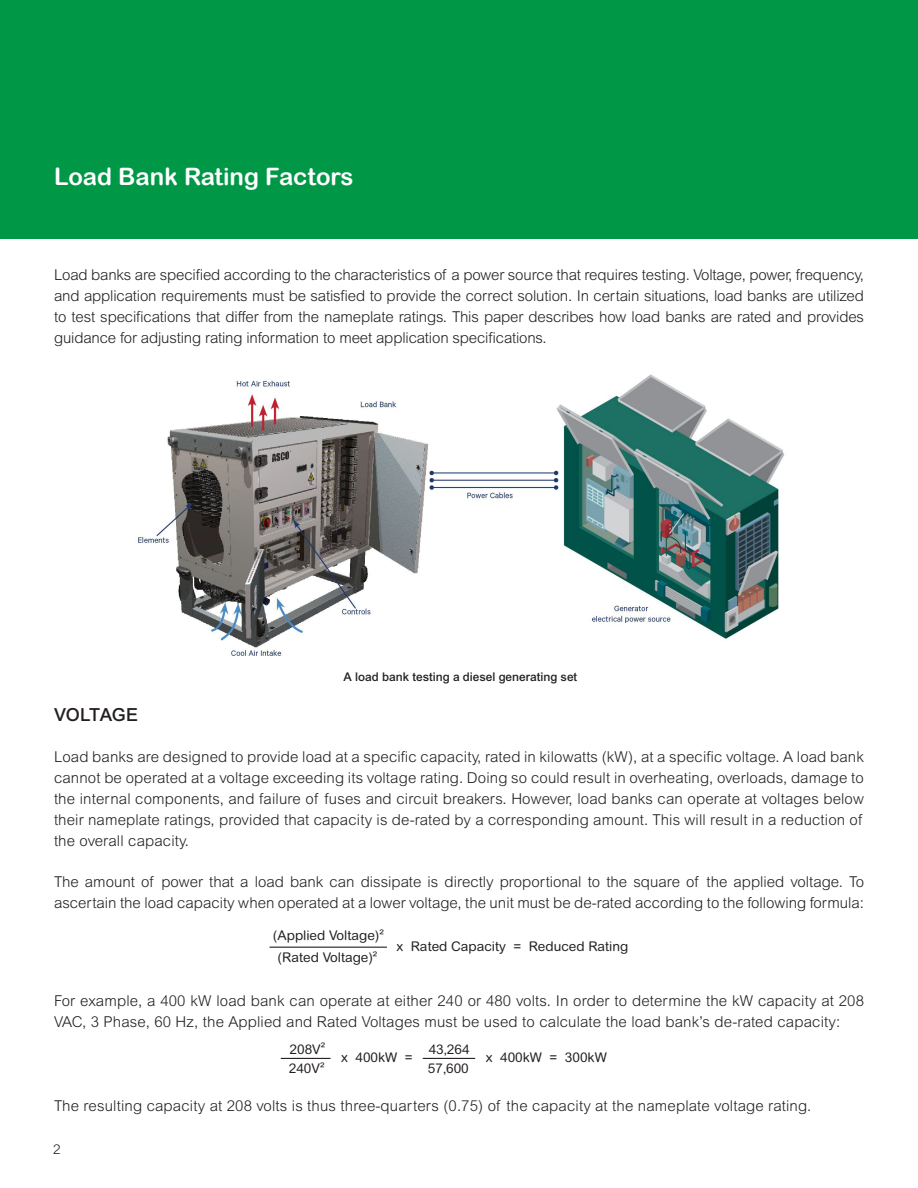
<style>
.page{position:relative;width:918px;height:1188px;background:#fff}
.page>*{position:absolute;margin:0;border:0;box-sizing:border-box;transform-origin:0 0}
.Cover_text{font:24px "Arial Rounded MT Bold";color:#fff}
.Body_text{font:500 18px "Arial MT Pro";letter-spacing:-.015em;color:#231f20}
.Body_text-2{font:300 15px/21px "Arial MT Pro";letter-spacing:.01em;color:#231f20;text-align:justify}
.Body_text-3{font:300 13.5px "Arial MT Pro";color:#231f20}
.t1{font:13.35px/19.6px "Arial Rounded MT Pro";color:#231f20}
.Reference{font:500 12px "Arial MT Pro";color:#231f20}
</style>
<div class="page">
<div style="left:0;top:0;width:918px;height:239px;background:#009847"></div>
<hr style="left:423px;top:1058px;width:52px;height:1px;background:#231f20">
<hr style="left:281px;top:1058px;width:49px;height:1px;background:#231f20">
<hr style="left:270px;top:947px;width:117px;height:1px;background:#231f20">
<img style="left:135px;top:374px;width:650px;height:282px">
<p class="Cover_text" style="left:54px;top:162px;width:301px">Load Bank Rating Factors</p>
<p class="Body_text-2" style="left:54px;top:265px;width:812px">Load banks are specified according to the characteristics of a power source that requires testing. Voltage, power, frequency, and application requirements must be satisfied to provide the correct solution. In certain situations, load banks are utilized to test specifications that differ from the nameplate ratings. This paper describes how load banks are rated and provides guidance for adjusting rating information to meet application specifications.</p>
<p class="Reference" style="left:344px;top:670px;width:235px">A load bank testing a diesel generating set</p>
<p class="Body_text" style="left:54px;top:704px;width:86px">VOLTAGE</p>
<p class="Body_text-2" style="left:54px;top:747px;width:811px">Load banks are designed to provide load at a specific capacity, rated in kilowatts (kW), at a specific voltage. A load bank cannot be operated at a voltage exceeding its voltage rating. Doing so could result in overheating, overloads, damage to the internal components, and failure of fuses and circuit breakers. However, load banks can operate at voltages below their nameplate ratings, provided that capacity is de-rated by a corresponding amount. This will result in a reduction of the overall capacity.</p>
<p class="Body_text-2" style="left:54px;top:872px;width:812px">The amount of power that a load bank can dissipate is directly proportional to the square of the applied voltage. To ascertain the load capacity when operated at a lower voltage, the unit must be de-rated according to the following formula:</p>
<p class="t1" style="left:273px;top:924px;width:113px;line-height:22.4px;text-align:center">(Applied Voltage)2 (Rated Voltage)2</p>
<p class="t1" style="left:396px;top:937px;width:233px">x Rated Capacity = Reduced Rating</p>
<p class="t1" style="left:285px;top:942px;width:113px">(Applied Voltage)2</p>
<p class="Body_text-2" style="left:54px;top:990px;width:812px">For example, a 400 kW load bank can operate at either 240 or 480 volts. In order to determine the kW capacity at 208<br>VAC, 3 Phase, 60 Hz, the Applied and Rated Voltages must be used to calculate the load bank’s de-rated capacity:</p>
<p class="t1" style="left:289px;top:1039px;width:38px">208V2<br>240V2</p>
<p class="t1" style="left:428px;top:1040px;width:43px">43,264<br>57,600</p>
<p class="t1" style="left:277px;top:1043px;width:37px">240V2</p>
<p class="t1" style="left:416px;top:1043px;width:42px">57,600</p>
<p class="t1" style="left:341px;top:1048px;width:73px">x 400kW =</p>
<p class="t1" style="left:486px;top:1048px;width:122px">x 400kW = 300kW</p>
<p class="Body_text-2" style="left:54px;top:1095px;width:759px">The resulting capacity at 208 volts is thus three-quarters (0.75) of the capacity at the nameplate voltage rating.</p>
<p class="Body_text-3" style="left:53px;top:1141px;width:9px">2</p>
</div>
